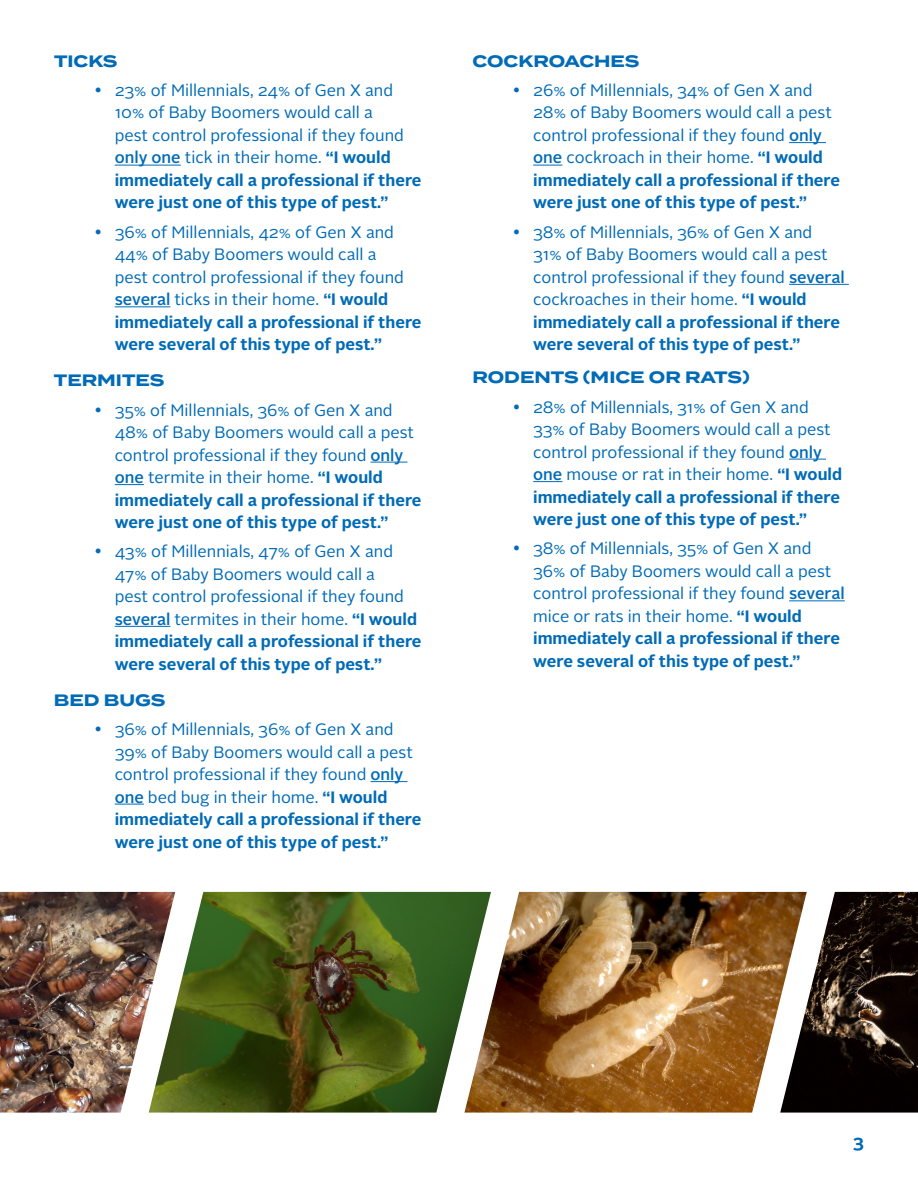
<style>
.page{position:relative;width:918px;height:1188px;background:#fff}
.page>*{position:absolute;margin:0;border:0;box-sizing:border-box;transform-origin:0 0}
.t1{font:700 18px "Alright Sans";color:#006bb7}
.t2{font:16.5px/22.5px "Alright Sans";color:#006bb7}
.t3{font:700 16.5px "Termina";color:#006bb7}
.s1{font-weight:500}
.s2{font-weight:700}
</style>
<div class="page">
<hr style="left:115px;top:165px;width:66px;height:1px;background:#006bb7">
<hr style="left:115px;top:306px;width:55px;height:1px;background:#006bb7">
<hr style="left:371px;top:462px;width:36px;height:1px;background:#006bb7">
<svg style="left:115px;top:484px;width:29px;height:1px"></svg>
<hr style="left:115px;top:626px;width:55px;height:1px;background:#006bb7">
<hr style="left:371px;top:781px;width:36px;height:1px;background:#006bb7">
<svg style="left:115px;top:804px;width:29px;height:1px"></svg>
<hr style="left:789px;top:142px;width:37px;height:1px;background:#006bb7">
<svg style="left:533px;top:165px;width:29px;height:1px"></svg>
<hr style="left:789px;top:284px;width:60px;height:1px;background:#006bb7">
<hr style="left:789px;top:459px;width:37px;height:1px;background:#006bb7">
<svg style="left:533px;top:481px;width:29px;height:1px"></svg>
<hr style="left:789px;top:600px;width:56px;height:1px;background:#006bb7">
<img style="left:0;top:892px;width:149px;height:221px">
<img style="left:149px;top:892px;width:315px;height:221px">
<img style="left:464px;top:892px;width:316px;height:221px">
<img style="left:780px;top:892px;width:138px;height:221px">
<p class="t3" style="left:54px;top:49px;width:65px">TICKS</p>
<p class="t2" style="left:115px;top:79px;width:308px">23% of Millennials, 24% of Gen X and 10% of Baby Boomers would call a<br>pest control professional if they found <span class="s1">only one</span> tick in their home. <span class="s2">“I would immediately call a professional if there were just one of this type of pest.”</span></p>
<p class="t2" style="left:115px;top:221px;width:308px">36% of Millennials, 42% of Gen X and 44% of Baby Boomers would call a<br>pest control professional if they found <span class="s1">several</span> ticks in their home. <span class="s2">“I would immediately call a professional if there were several of this type of pest.”</span></p>
<p class="t3" style="left:54px;top:368px;width:112px">TERMITES</p>
<p class="t2" style="left:115px;top:399px;width:308px">35% of Millennials, 36% of Gen X and 48% of Baby Boomers would call a pest control professional if they found <span class="s1">only one</span> termite in their home. <span class="s2">“I would immediately call a professional if there were just one of this type of pest.”</span></p>
<p class="t2" style="left:115px;top:541px;width:308px">43% of Millennials, 47% of Gen X and 47% of Baby Boomers would call a<br>pest control professional if they found <span class="s1">several</span> termites in their home. <span class="s2">“I would immediately call a professional if there were several of this type of pest.”</span></p>
<p class="t3" style="left:54px;top:688px;width:113px">BED BUGS</p>
<p class="t2" style="left:115px;top:718px;width:308px">36% of Millennials, 36% of Gen X and 39% of Baby Boomers would call a pest control professional if they found <span class="s1">only one</span> bed bug in their home. <span class="s2">“I would immediately call a professional if there were just one of this type of pest.”</span></p>
<p class="t3" style="left:472px;top:49px;width:169px">COCKROACHES</p>
<p class="t2" style="left:533px;top:79px;width:308px">26% of Millennials, 34% of Gen X and 28% of Baby Boomers would call a pest control professional if they found <span class="s1">only one</span> cockroach in their home. <span class="s2">“I would immediately call a professional if there were just one of this type of pest.”</span></p>
<p class="t2" style="left:533px;top:221px;width:313px">38% of Millennials, 36% of Gen X and 31% of Baby Boomers would call a pest control professional if they found <span class="s1">several </span>cockroaches in their home. <span class="s2">“I would immediately call a professional if there were several of this type of pest.”</span></p>
<p class="t3" style="left:472px;top:365px;width:279px">RODENTS (MICE OR RATS)</p>
<p class="t2" style="left:533px;top:396px;width:310px">28% of Millennials, 31% of Gen X and 33% of Baby Boomers would call a pest control professional if they found <span class="s1">only one</span> mouse or rat in their home. <span class="s2">“I would immediately call a professional if there were just one of this type of pest.”</span></p>
<p class="t2" style="left:533px;top:538px;width:313px">38% of Millennials, 35% of Gen X and 36% of Baby Boomers would call a pest control professional if they found <span class="s1">several </span>mice or rats in their home. <span class="s2">“I would immediately call a professional if there were several of this type of pest.”</span></p>
<p class="t1" style="left:853px;top:1129px;width:13px">3</p>
</div>
